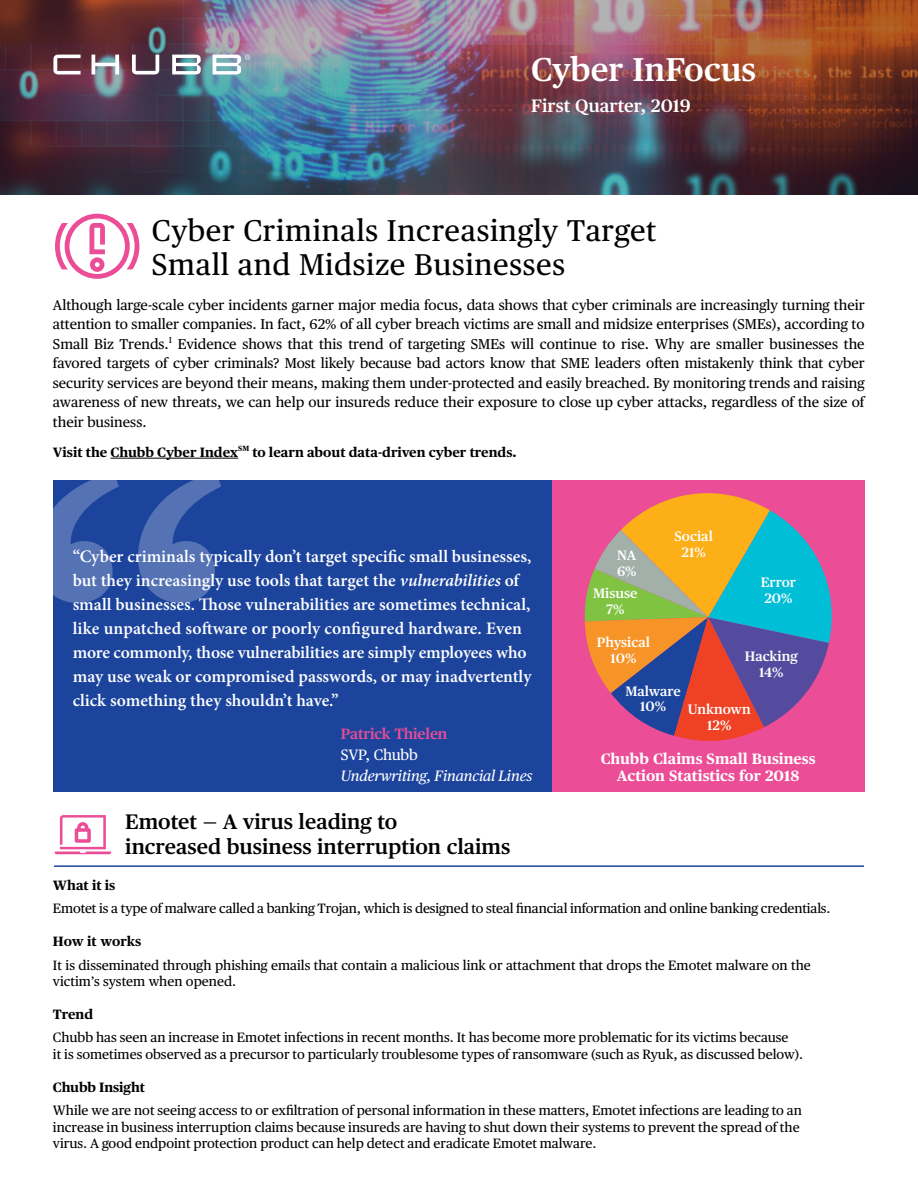
<style>
.page{position:relative;width:918px;height:1188px;background:#fff}
.page>*{position:absolute;margin:0;border:0;box-sizing:border-box;transform-origin:0 0}
.t1{font:600 442.95px "Chubb Publico Text";color:#fff}
.t2{font:600 33px "Chubb Publico Text";color:#fff}
.t3{font:30px/34.5px "Chubb Publico Text";letter-spacing:.02em;color:#000}
.t4{font:600 21px/25.2px "Chubb Publico Text";color:#000}
.t5{font:600 18px "Chubb Publico Text";color:#fff}
.t6{font:600 17.55px/24px "Minion Pro";color:#fff}
.t7{font:700 15px/17px "Chubb Publico Text";color:#fff;text-align:center}
.t8{font:italic 15px "Chubb Publico Text";letter-spacing:-.01em;color:#fff}
.t9{font:600 15px "Chubb Publico Text";letter-spacing:-.01em;color:#eb4d96}
.t10{font:15px "Chubb Publico Text";letter-spacing:-.01em;color:#fff}
.t11{font:14.25px/19.5px "Chubb Publico Text";color:#000;text-align:justify}
.t12{font:600 13.65px/15.5px "Chubb Publico Text";color:#fff;text-align:center}
.t13{font:13.5px/16.5px "Chubb Publico Text";color:#000}
.t14{font:700 13.5px "Chubb Publico Text";color:#000}
.s1{font-style:italic}
</style>
<div class="page">
<img style="left:0;top:0;width:918px;height:194px">
<svg style="left:53px;top:55px;width:197px;height:19px"></svg>
<svg style="left:55px;top:214px;width:84px;height:65px"></svg>
<hr style="left:54px;top:865px;width:810px;height:2px;background:#1c449c">
<svg style="left:55px;top:815px;width:56px;height:39px"></svg>
<hr style="left:111px;top:458px;width:127px;height:1px;background:#000">
<div style="left:552px;top:481px;width:313px;height:311px;background:#eb4d96"></div>
<div style="left:53px;top:481px;width:499px;height:311px;background:#1c449c"></div>
<svg style="left:584px;top:493px;width:248px;height:248px"></svg>
<h2 class="t2" style="left:531px;top:44px;width:227px">Cyber InFocus</h2>
<h3 class="t5" style="left:531px;top:92px;width:161px">First Quarter, 2019</h3>
<h3 class="t3" style="left:152px;top:211px;width:506px">Cyber Criminals Increasingly Target<br>Small and Midsize Businesses</h3>
<p class="t11" style="left:53px;top:294px;width:813px">Although large-scale cyber incidents garner major media focus, data shows that cyber criminals are increasingly turning their attention to smaller companies. In fact, 62% of all cyber breach victims are small and midsize enterprises (SMEs), according to Small Biz Trends.<sup>1</sup> Evidence shows that this trend of targeting SMEs will continue to rise. Why are smaller businesses the favored targets of cyber criminals? Most likely because bad actors know that SME leaders often mistakenly think that cyber security services are beyond their means, making them under-protected and easily breached. By monitoring trends and raising awareness of new threats, we can help our insureds reduce their exposure to close up cyber attacks, regardless of the size of their business.</p>
<p class="t14" style="left:53px;top:441px;width:465px">Visit the Chubb Cyber Index<sup>SM</sup> to learn about data-driven cyber trends.</p>
<h1 class="t1" style="left:6px;top:292px;width:241px">“</h1>
<p class="t6" style="left:73px;top:545px;width:460px">“Cyber criminals typically don’t target specific small businesses, but they increasingly use tools that target the <span class="s1">vulnerabilities</span> of small businesses. Those vulnerabilities are sometimes technical, like unpatched software or poorly configured hardware. Even more commonly, those vulnerabilities are simply employees who may use weak or compromised passwords, or may inadvertently click something they shouldn’t have.”</p>
<p class="t9" style="left:341px;top:722px;width:108px">Patrick Thielen</p>
<p class="t10" style="left:341px;top:743px;width:79px">SVP, Chubb</p>
<p class="t8" style="left:341px;top:764px;width:193px">Underwriting, Financial Lines</p>
<h3 class="t4" style="left:125px;top:808px;width:387px">Emotet — A virus leading to<br>increased business interruption claims</h3>
<p class="t12" style="left:617px;top:547px;width:21px;text-align:left">NA<br>6%</p>
<p class="t12" style="left:593px;top:585px;width:46px">Misuse<br>7%</p>
<p class="t12" style="left:597px;top:634px;width:55px">Physical<br>10%</p>
<p class="t12" style="left:674px;top:528px;width:40px">Social<br>21%</p>
<p class="t12" style="left:761px;top:574px;width:37px;text-align:left">Error<br>20%</p>
<p class="t12" style="left:745px;top:648px;width:55px">Hacking<br>14%</p>
<p class="t12" style="left:625px;top:682px;width:57px">Malware<br>10%</p>
<p class="t12" style="left:688px;top:701px;width:64px">Unknown<br>12%</p>
<p class="t7" style="left:601px;top:749px;width:217px">Chubb Claims Small Business<br>Action Statistics for 2018</p>
<p class="t14" style="left:53px;top:875px;width:64px">What it is</p>
<p class="t13" style="left:53px;top:900px;width:779px">Emotet is a type of malware called a banking Trojan, which is designed to steal financial information and online banking credentials.</p>
<p class="t14" style="left:53px;top:931px;width:90px">How it works</p>
<p class="t13" style="left:53px;top:956px;width:759px">It is disseminated through phishing emails that contain a malicious link or attachment that drops the Emotet malware on the victim’s system when opened.</p>
<p class="t14" style="left:53px;top:1004px;width:42px">Trend</p>
<p class="t13" style="left:53px;top:1029px;width:752px">Chubb has seen an increase in Emotet infections in recent months. It has become more problematic for its victims because<br>it is sometimes observed as a precursor to particularly troublesome types of ransomware (such as Ryuk, as discussed below).</p>
<p class="t14" style="left:53px;top:1077px;width:94px">Chubb Insight</p>
<p class="t13" style="left:53px;top:1101px;width:750px">While we are not seeing access to or exfiltration of personal information in these matters, Emotet infections are leading to an increase in business interruption claims because insureds are having to shut down their systems to prevent the spread of the virus. A good endpoint protection product can help detect and eradicate Emotet malware.</p>
</div>
